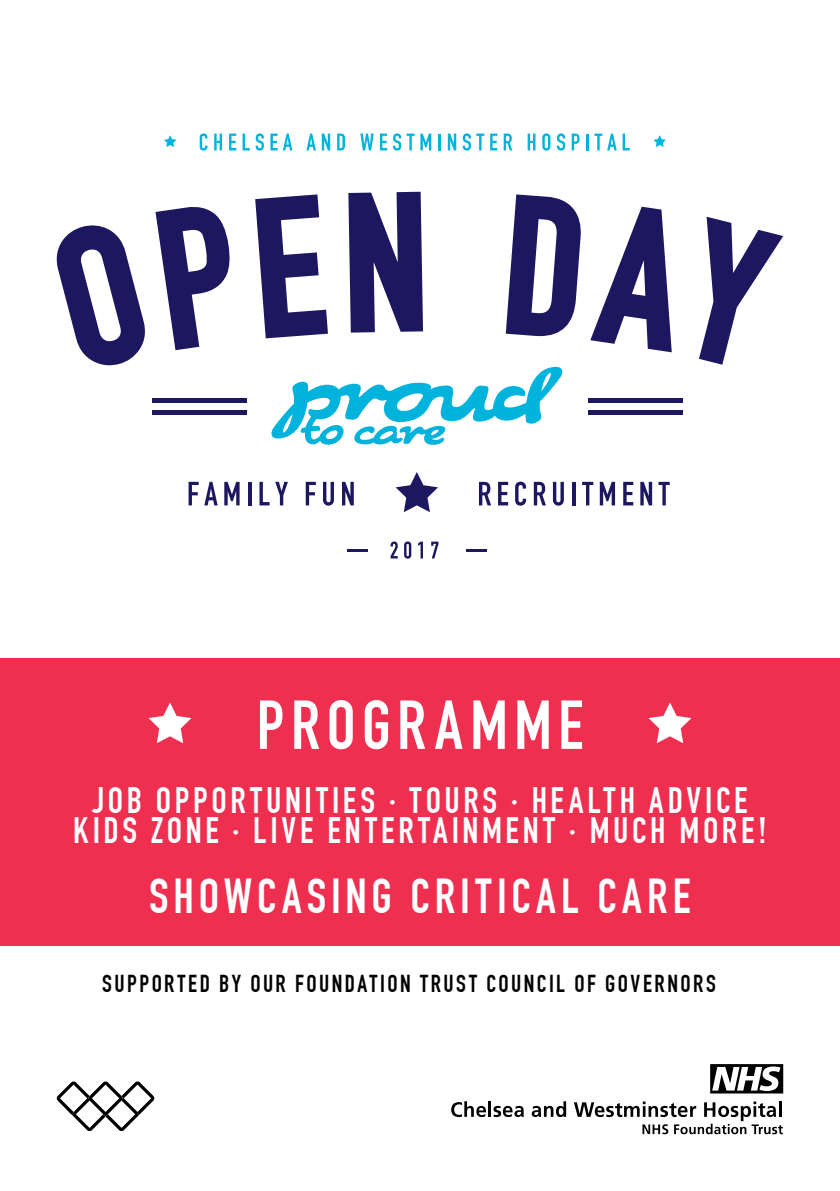
<style>
.page{position:relative;width:840px;height:1191px;background:#fff}
.page>*{position:absolute;margin:0;border:0;box-sizing:border-box;transform-origin:0 0}
.t1{font:68px "DIN Engschrift Alternate";letter-spacing:.095em;color:#fff}
.t2{font:48px "DIN Engschrift Alternate";letter-spacing:.105em;color:#fff}
.t3{font:36px/30px "DIN Engschrift Alternate";letter-spacing:.1em;color:#fff;text-align:center}
.t4{font:24px "DIN Engschrift Alternate";letter-spacing:.1em;color:#000}
</style>
<div class="page">
<svg style="left:390px;top:541px;width:7px;height:17px"></svg>
<svg style="left:404px;top:541px;width:7px;height:17px"></svg>
<svg style="left:418px;top:541px;width:5px;height:17px"></svg>
<svg style="left:431px;top:541px;width:7px;height:17px"></svg>
<svg style="left:56px;top:225px;width:89px;height:140px"></svg>
<svg style="left:155px;top:207px;width:75px;height:143px"></svg>
<svg style="left:255px;top:194px;width:73px;height:144px"></svg>
<svg style="left:348px;top:192px;width:75px;height:140px"></svg>
<svg style="left:505px;top:194px;width:76px;height:142px"></svg>
<svg style="left:590px;top:207px;width:81px;height:145px"></svg>
<svg style="left:699px;top:217px;width:83px;height:148px"></svg>
<hr style="left:466px;top:549px;width:20px;height:3px;background:#1d1760">
<hr style="left:347px;top:549px;width:20px;height:3px;background:#1d1760">
<hr style="left:153px;top:398px;width:94px;height:4px;background:#1d1760">
<div style="left:153px;top:410px;width:94px;height:5px;background:#1d1760"></div>
<hr style="left:587px;top:398px;width:94px;height:4px;background:#1d1760">
<div style="left:587px;top:410px;width:94px;height:5px;background:#1d1760"></div>
<svg style="left:271px;top:366px;width:292px;height:79px"></svg>
<svg style="left:199px;top:133px;width:8px;height:18px"></svg>
<svg style="left:214px;top:134px;width:8px;height:16px"></svg>
<svg style="left:229px;top:134px;width:7px;height:16px"></svg>
<svg style="left:242px;top:134px;width:7px;height:16px"></svg>
<svg style="left:255px;top:133px;width:9px;height:18px"></svg>
<svg style="left:270px;top:134px;width:7px;height:16px"></svg>
<svg style="left:283px;top:134px;width:9px;height:16px"></svg>
<svg style="left:306px;top:134px;width:24px;height:16px"></svg>
<svg style="left:337px;top:134px;width:8px;height:16px"></svg>
<svg style="left:360px;top:134px;width:13px;height:16px"></svg>
<svg style="left:380px;top:134px;width:7px;height:16px"></svg>
<svg style="left:393px;top:133px;width:21px;height:18px"></svg>
<svg style="left:420px;top:134px;width:11px;height:16px"></svg>
<svg style="left:438px;top:134px;width:2px;height:16px"></svg>
<svg style="left:447px;top:134px;width:9px;height:16px"></svg>
<svg style="left:462px;top:133px;width:8px;height:18px"></svg>
<svg style="left:476px;top:134px;width:8px;height:16px"></svg>
<svg style="left:490px;top:134px;width:7px;height:16px"></svg>
<svg style="left:503px;top:134px;width:9px;height:16px"></svg>
<svg style="left:527px;top:134px;width:8px;height:16px"></svg>
<svg style="left:542px;top:133px;width:8px;height:18px"></svg>
<svg style="left:556px;top:133px;width:9px;height:18px"></svg>
<svg style="left:571px;top:134px;width:8px;height:16px"></svg>
<hr style="left:585px;top:134px;width:3px;height:16px;background:#00b3dc">
<svg style="left:594px;top:134px;width:22px;height:16px"></svg>
<svg style="left:622px;top:134px;width:7px;height:16px"></svg>
<svg style="left:164px;top:135px;width:12px;height:12px"></svg>
<svg style="left:653px;top:135px;width:12px;height:12px"></svg>
<svg style="left:188px;top:482px;width:10px;height:23px"></svg>
<svg style="left:204px;top:482px;width:13px;height:23px"></svg>
<svg style="left:224px;top:482px;width:15px;height:23px"></svg>
<hr style="left:248px;top:482px;width:3px;height:23px;background:#1d1760">
<svg style="left:259px;top:482px;width:10px;height:23px"></svg>
<svg style="left:275px;top:482px;width:13px;height:23px"></svg>
<svg style="left:305px;top:482px;width:10px;height:23px"></svg>
<svg style="left:323px;top:482px;width:11px;height:23px"></svg>
<svg style="left:342px;top:482px;width:11px;height:23px"></svg>
<svg style="left:479px;top:482px;width:12px;height:23px"></svg>
<svg style="left:498px;top:482px;width:10px;height:23px"></svg>
<svg style="left:515px;top:481px;width:10px;height:24px"></svg>
<svg style="left:533px;top:482px;width:12px;height:23px"></svg>
<svg style="left:552px;top:482px;width:11px;height:23px"></svg>
<hr style="left:572px;top:482px;width:3px;height:23px;background:#1d1760">
<svg style="left:582px;top:482px;width:11px;height:23px"></svg>
<svg style="left:599px;top:482px;width:15px;height:23px"></svg>
<svg style="left:623px;top:482px;width:10px;height:23px"></svg>
<svg style="left:640px;top:482px;width:11px;height:23px"></svg>
<svg style="left:658px;top:482px;width:11px;height:23px"></svg>
<svg style="left:395px;top:472px;width:43px;height:40px"></svg>
<div style="left:0;top:658px;width:839px;height:287px;background:#ee2f50"></div>
<svg style="left:148px;top:702px;width:43px;height:41px"></svg>
<svg style="left:648px;top:702px;width:43px;height:41px"></svg>
<svg style="left:56px;top:1081px;width:98px;height:50px"></svg>
<svg style="left:451px;top:1101px;width:35px;height:16px"></svg>
<hr style="left:488px;top:1101px;width:3px;height:15px;background:#000">
<svg style="left:493px;top:1105px;width:30px;height:12px"></svg>
<svg style="left:531px;top:1101px;width:35px;height:16px"></svg>
<svg style="left:574px;top:1101px;width:208px;height:33px"></svg>
<svg style="left:710px;top:1064px;width:72px;height:29px"></svg>
<h1 class="t1" style="left:256px;top:685px;width:328px">PROGRAMME</h1>
<p class="t3" style="left:73px;top:785px;width:694px">JOB OPPORTUNITIES · TOURS · HEALTH ADVICE<br>KIDS ZONE · LIVE ENTERTAINMENT · MUCH MORE!</p>
<h2 class="t2" style="left:149px;top:867px;width:542px">SHOWCASING CRITICAL CARE</h2>
<p class="t4" style="left:102px;top:969px;width:614px">SUPPORTED BY OUR FOUNDATION TRUST COUNCIL OF GOVERNORS</p>
</div>
